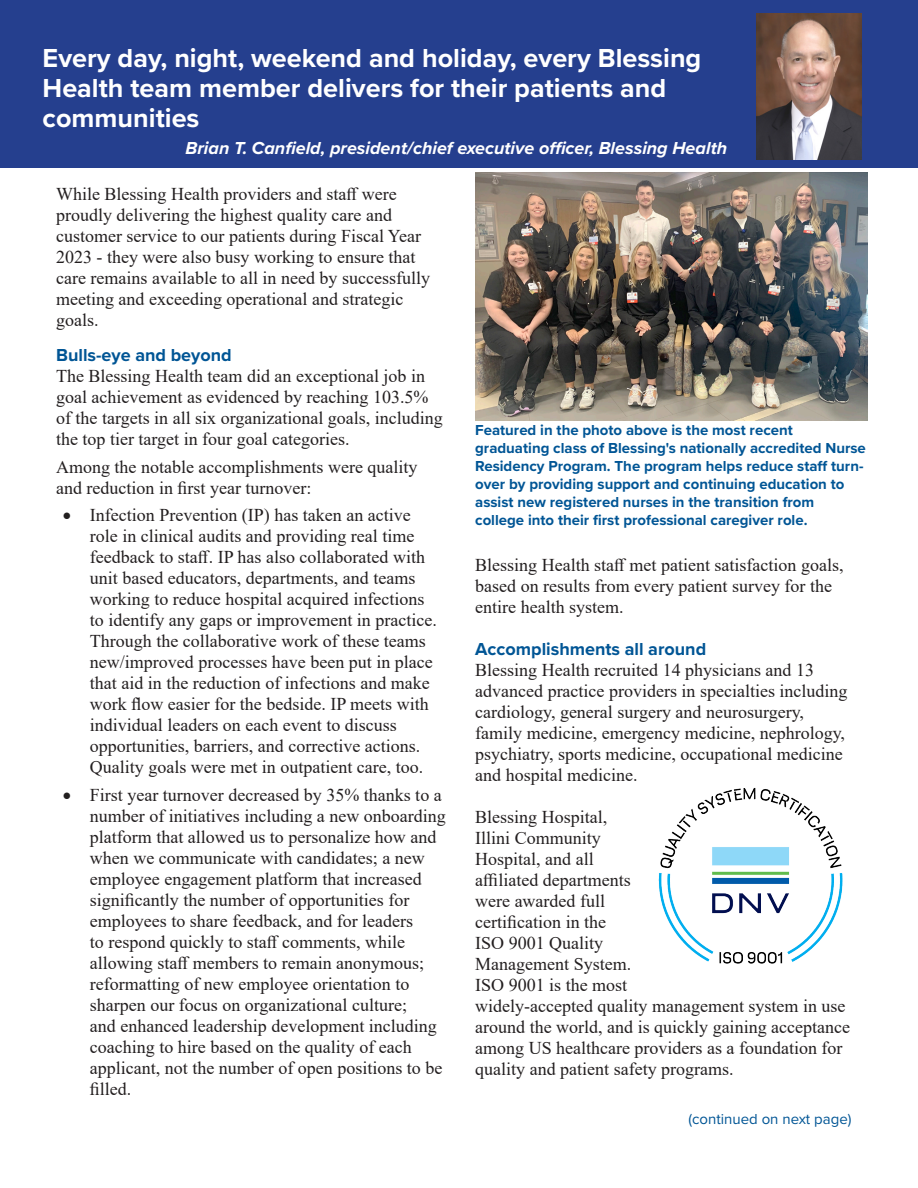
<style>
.page{position:relative;width:918px;height:1188px;background:#fff}
.page>*{position:absolute;margin:0;border:0;box-sizing:border-box;transform-origin:0 0}
.t1{font:700 27px/30px "Proxima Nova";color:#fff}
.t2{font:18px/21px "Times New Roman";color:#231f20}
.t3{font:italic 700 18px "Proxima Nova";color:#fff}
.t4{font:700 18px "Proxima Nova";color:#005595}
.t5{font:700 15px/18px "Proxima Nova";color:#005595}
.t6{font:15px "Proxima Nova";color:#005595}
.s1{font-family:"Proxima Nova";font-weight:700;color:#005595}
</style>
<div class="page">
<div style="left:0;top:0;width:918px;height:168px;background:#253f8e"></div>
<img style="left:756px;top:14px;width:105px;height:146px">
<img style="left:658px;top:787px;width:185px;height:177px">
<img style="left:475px;top:173px;width:392px;height:247px">
<p class="t1" style="left:43px;top:42px;width:660px">Every day, night, weekend and holiday, every Blessing<br>Health team member delivers for their patients and</p>
<p class="t1" style="left:43px;top:102px;width:158px">communities</p>
<p class="t3" style="left:186px;top:134px;width:543px">Brian T. Canfield, president/chief executive officer, Blessing Health</p>
<p class="t2" style="left:56px;top:183px;width:375px">While Blessing Health providers and staff were proudly delivering the highest quality care and customer service to our patients during Fiscal Year 2023 - they were also busy working to ensure that care remains available to all in need by successfully meeting and exceeding operational and strategic goals.</p>
<p class="t2" style="left:56px;top:344px;width:388px"><span class="s1">Bulls-eye and beyond<br></span>The Blessing Health team did an exceptional job in goal achievement as evidenced by reaching 103.5% of the targets in all six organizational goals, including the top tier target in four goal categories.</p>
<p class="t2" style="left:56px;top:456px;width:363px">Among the notable accomplishments were quality and reduction in first year turnover:</p>
<p class="t2" style="left:90px;top:504px;width:348px;text-indent:-27px">• Infection Prevention (IP) has taken an active role in clinical audits and providing real time feedback to staff. IP has also collaborated with unit based educators, departments, and teams working to reduce hospital acquired infections to identify any gaps or improvement in practice.<br>Through the collaborative work of these teams new/improved processes have been put in place that aid in the reduction of infections and make work flow easier for the bedside. IP meets with individual leaders on each event to discuss opportunities, barriers, and corrective actions.<br>Quality goals were met in outpatient care, too.</p>
<p class="t2" style="left:90px;top:784px;width:357px;text-indent:-27px">• First year turnover decreased by 35% thanks to a number of initiatives including a new onboarding platform that allowed us to personalize how and when we communicate with candidates; a new employee engagement platform that increased significantly the number of opportunities for employees to share feedback, and for leaders<br>to respond quickly to staff comments, while allowing staff members to remain anonymous; reformatting of new employee orientation to sharpen our focus on organizational culture;<br>and enhanced leadership development including coaching to hire based on the quality of each applicant, not the number of open positions to be filled.</p>
<p class="t5" style="left:475px;top:421px;width:319px">Featured in the photo above is the most recent</p>
<p class="t5" style="left:475px;top:439px;width:392px">graduating class of Blessing's nationally accredited Nurse Residency Program. The program helps reduce staff turn&shy;over by providing support and continuing education to assist new registered nurses in the transition from</p>
<p class="t5" style="left:475px;top:511px;width:334px">college into their first professional caregiver role.</p>
<p class="t2" style="left:475px;top:554px;width:370px">Blessing Health staff met patient satisfaction goals, based on results from every patient survey for the entire health system.</p>
<p class="t4" style="left:475px;top:636px;width:233px">Accomplishments all around</p>
<p class="t2" style="left:475px;top:659px;width:374px">Blessing Health recruited 14 physicians and 13 advanced practice providers in specialties including cardiology, general surgery and neurosurgery, family medicine, emergency medicine, nephrology, psychiatry, sports medicine, occupational medicine and hospital medicine.</p>
<p class="t2" style="left:475px;top:806px;width:376px">Blessing Hospital,<br>Illini Community<br>Hospital, and all<br>affiliated departments<br>were awarded full<br>certification in the<br>ISO 9001 Quality<br>Management System.<br>ISO 9001 is the most<br>widely-accepted quality management system in use around the world, and is quickly gaining acceptance among US healthcare providers as a foundation for quality and patient safety programs.</p>
<p class="t6" style="left:688px;top:1108px;width:165px">(continued on next page)</p>
</div>
